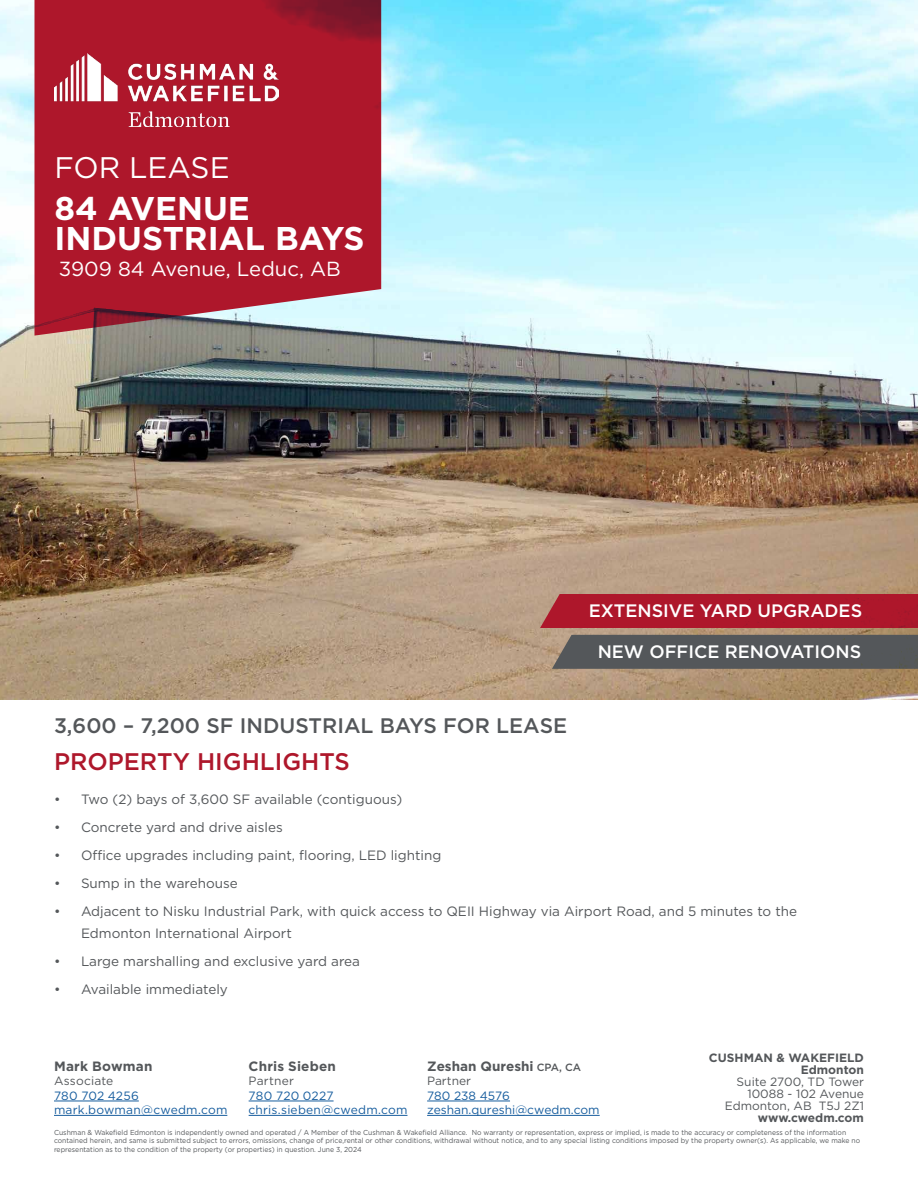
<style>
.page{position:relative;width:918px;height:1188px;background:#fff}
.page>*{position:absolute;margin:0;border:0;box-sizing:border-box;transform-origin:0 0}
.t1{font:700 32.85px/29.7px "Gotham";color:#fff}
.t2{font:29.7px "Gotham";color:#fff}
.t3{font:500 24px "Gotham";color:#ae172b}
.t4{font:500 21px "Gotham";color:#54575a}
.t5{font:20.4px "Gotham";color:#fff}
.Body_Text{font:500 18px "Gotham";color:#fff}
.t6{font:13.5px/22.5px "Gotham";color:#54575a}
.Broker_Name{font:700 13.5px "Gotham";letter-spacing:.01em;color:#54575a}
.Broker_Contact_Smaller{font:12px/14.4px "Gotham";letter-spacing:.005em;color:#175d9e}
.Company_Address_Text{font:12px/12px "Gotham";color:#54575a;text-align:right}
.Company_Address_Text-2{font:700 12px "Gotham";color:#54575a}
.Broker_Contact_Smaller-2{font:12px "Gotham";letter-spacing:.02em;color:#54575a}
.disclaimer{font:7.2px/8.7px "Gotham";color:#54575a;scale:.95 1}
.s1{color:#54575a}
.s2{font-weight:500;font-size:10.5px}
.s3{font-weight:700}
</style>
<div class="page">
<img style="left:0;top:0;width:918px;height:700px">
<img style="left:34px;top:0;width:347px;height:489px">
<img style="left:54px;top:54px;width:224px;height:72px">
<div style="left:540px;top:594px;width:378px;height:34px;background:#ae172b"></div>
<div style="left:552px;top:635px;width:366px;height:34px;background:#54575a"></div>
<hr style="left:249px;top:1101px;width:85px;height:1px;background:#175d9e">
<hr style="left:249px;top:1115px;width:158px;height:1px;background:#175d9e">
<hr style="left:427px;top:1101px;width:83px;height:1px;background:#175d9e">
<hr style="left:427px;top:1115px;width:173px;height:1px;background:#175d9e">
<hr style="left:54px;top:1101px;width:85px;height:1px;background:#175d9e">
<hr style="left:54px;top:1115px;width:173px;height:1px;background:#175d9e">
<p class="t2" style="left:55px;top:149px;width:177px">FOR LEASE</p>
<p class="t1" style="left:55px;top:193px;width:312px">84 AVENUE<br>INDUSTRIAL BAYS</p>
<p class="t5" style="left:59px;top:256px;width:284px">3909 84 Avenue, Leduc, AB</p>
<p class="t4" style="left:54px;top:712px;width:515px">3,600 – 7,200 SF INDUSTRIAL BAYS FOR LEASE</p>
<p class="t3" style="left:54px;top:746px;width:297px">PROPERTY HIGHLIGHTS</p>
<p class="Body_Text" style="left:589px;top:599px;width:275px">EXTENSIVE YARD UPGRADES</p>
<p class="Body_Text" style="left:598px;top:640px;width:265px">NEW OFFICE RENOVATIONS</p>
<p class="t6" style="left:54px;top:788px;width:350px">• Two (2) bays of 3,600 SF available (contiguous)</p>
<p class="t6" style="left:54px;top:816px;width:230px">• Concrete yard and drive aisles</p>
<p class="t6" style="left:54px;top:844px;width:389px">• Office upgrades including paint, flooring, LED lighting</p>
<p class="t6" style="left:54px;top:872px;width:185px">• Sump in the warehouse</p>
<p class="t6" style="left:81px;top:900px;width:718px;text-indent:-27px">• Adjacent to Nisku Industrial Park, with quick access to QEII Highway via Airport Road, and 5 minutes to the<br>Edmonton International Airport</p>
<p class="t6" style="left:54px;top:950px;width:308px">• Large marshalling and exclusive yard area</p>
<p class="t6" style="left:54px;top:978px;width:175px">• Available immediately</p>
<p class="Broker_Name" style="left:54px;top:1057px;width:100px">Mark Bowman</p>
<p class="Broker_Contact_Smaller" style="left:54px;top:1074px;width:175px"><span class="s1">Associate<br></span>780 702 4256 mark.bowman@cwedm.com</p>
<p class="Broker_Name" style="left:249px;top:1057px;width:89px">Chris Sieben</p>
<p class="Broker_Contact_Smaller-2" style="left:249px;top:1073px;width:47px">Partner</p>
<p class="Broker_Contact_Smaller" style="left:249px;top:1088px;width:160px">780 720 0227 chris.sieben@cwedm.com</p>
<p class="Broker_Name" style="left:427px;top:1057px;width:156px">Zeshan Qureshi <span class="s2">CPA, CA</span></p>
<p class="Broker_Contact_Smaller" style="left:427px;top:1074px;width:174px"><span class="s1">Partner<br></span>780 238 4576 zeshan.qureshi@cwedm.com</p>
<p class="Company_Address_Text-2" style="left:709px;top:1050px;width:157px">CUSHMAN &amp; WAKEFIELD</p>
<p class="Company_Address_Text-2" style="left:801px;top:1062px;width:65px">Edmonton</p>
<p class="Company_Address_Text" style="left:725px;top:1075px;width:141px">Suite 2700, TD Tower<br>10088 - 102 Avenue<br>Edmonton, AB T5J 2Z1 <span class="s3">www.cwedm.com</span></p>
<p class="disclaimer" style="left:54px;top:1128px;width:850px">Cushman &amp; Wakefield Edmonton is independently owned and operated / A Member of the Cushman &amp; Wakefield Alliance. No warranty or representation, express or implied, is made to the accuracy or completeness of the information contained herein, and same is submitted subject to errors, omissions, change of price,rental or other conditions, withdrawal without notice, and to any special listing conditions imposed by the property owner(s). As applicable, we make no representation as to the condition of the property (or properties) in question. June 3, 2024</p>
</div>
